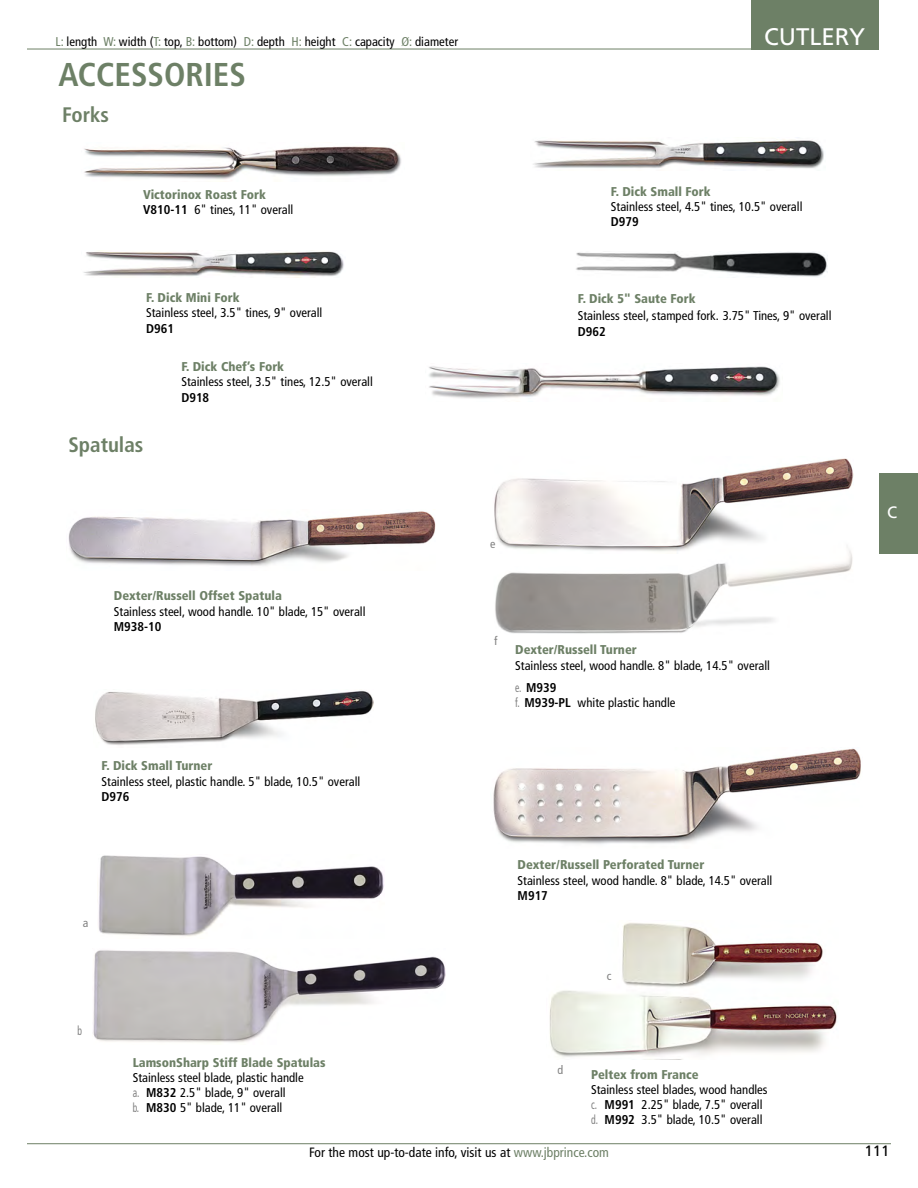
<style>
.page{position:relative;width:918px;height:1188px;background:#fff}
.page>*{position:absolute;margin:0;border:0;box-sizing:border-box;transform-origin:0 0}
.t1{font:700 condensed 33px "Frutiger";color:#6d8066}
.t2{font:24px "Frutiger";color:#fff}
.t3{font:700 condensed 21px "Frutiger";color:#6d8066}
.t4{font:16.5px "Frutiger";color:#fff}
.t5{font:15px "Frutiger";color:#000}
.t6{font:condensed 13.5px "Frutiger";color:#000}
.t7{font:condensed 12.75px/15.3px "Frutiger";color:#000}
.t8{font:900 condensed 12.75px/15.3px "Frutiger";color:#6d8066}
.t9{font:700 condensed 12.75px "Frutiger";color:#000}
.t10{font:condensed 12.75px "Frutiger";color:#808080;scale:.75 1}
.t11{font:condensed 12px "Frutiger";color:#808080}
.s1{color:#6d8066}
.s2{font-weight:700;color:#000}
.s3{font-weight:400;color:#000}
.s4{color:#808080}
.s5{font-weight:700}
</style>
<div class="page">
<hr style="left:27px;top:1143px;width:864px;height:1px;background:#6d8066">
<div style="left:879px;top:473px;width:39px;height:81px;background:#6d8066"></div>
<hr style="left:27px;top:49px;width:762px;height:1px;background:#6d8066">
<div style="left:751px;top:0;width:128px;height:50px;background:#6d8066"></div>
<img style="left:84px;top:146px;width:317px;height:34px">
<img style="left:429px;top:366px;width:351px;height:33px">
<img style="left:533px;top:139px;width:291px;height:30px">
<img style="left:83px;top:250px;width:261px;height:28px">
<img style="left:576px;top:251px;width:252px;height:26px">
<img style="left:68px;top:511px;width:368px;height:55px">
<img style="left:95px;top:691px;width:279px;height:54px">
<img style="left:93px;top:950px;width:352px;height:93px">
<img style="left:98px;top:855px;width:286px;height:82px">
<img style="left:549px;top:923px;width:288px;height:134px">
<img style="left:494px;top:458px;width:359px;height:83px">
<img style="left:495px;top:541px;width:358px;height:93px">
<img style="left:493px;top:748px;width:368px;height:96px">
<p class="t7" style="left:56px;top:35px;width:404px"><span class="s1">L:</span> length <span class="s1">W:</span> width (<span class="s1">T:</span> top, <span class="s1">B:</span> bottom) <span class="s1">D:</span> depth <span class="s1">H:</span> height <span class="s1">C:</span> capacity <span class="s1">Ø:</span> diameter</p>
<h2 class="t2" style="left:764px;top:27px;width:102px">CUTLERY</h2>
<h1 class="t1" style="left:58px;top:61px;width:189px">ACCESSORIES</h1>
<h3 class="t3" style="left:62px;top:106px;width:48px">Forks</h3>
<p class="t8" style="left:143px;top:188px;width:152px">Victorinox Roast Fork<br><span class="s2">V810-11</span> <span class="s3">6" tines, 11" overall</span></p>
<p class="t8" style="left:146px;top:291px;width:95px">F. Dick Mini Fork</p>
<p class="t7" style="left:146px;top:306px;width:178px">Stainless steel, 3.5" tines, 9" overall</p>
<p class="t9" style="left:146px;top:323px;width:29px">D961</p>
<p class="t8" style="left:181px;top:360px;width:104px">F. Dick Chef’s Fork</p>
<p class="t7" style="left:181px;top:375px;width:193px">Stainless steel, 3.5" tines, 12.5" overall</p>
<p class="t9" style="left:181px;top:392px;width:29px">D918</p>
<h3 class="t3" style="left:68px;top:436px;width:77px">Spatulas</h3>
<p class="t8" style="left:114px;top:589px;width:169px">Dexter/Russell Offset Spatula</p>
<p class="t7" style="left:114px;top:604px;width:253px">Stainless steel, wood handle. 10" blade, 15" overall</p>
<p class="t9" style="left:114px;top:621px;width:49px">M938-10</p>
<p class="t8" style="left:102px;top:759px;width:112px">F. Dick Small Turner</p>
<p class="t7" style="left:102px;top:775px;width:260px">Stainless steel, plastic handle. 5" blade, 10.5" overall</p>
<p class="t9" style="left:102px;top:791px;width:29px">D976</p>
<p class="t11" style="left:83px;top:918px;width:7px">a</p>
<p class="t10" style="left:78px;top:1025px;width:8px">b</p>
<p class="t8" style="left:133px;top:1056px;width:194px">LamsonSharp Stiff Blade Spatulas</p>
<p class="t7" style="left:133px;top:1071px;width:173px">Stainless steel blade, plastic handle <span class="s4">a.</span> <span class="s5">M832</span> 2.5" blade, 9" overall<br><span class="s4">b.</span> <span class="s5">M830</span> 5" blade, 11" overall</p>
<p class="t8" style="left:611px;top:185px;width:101px">F. Dick Small Fork</p>
<p class="t7" style="left:611px;top:200px;width:193px">Stainless steel, 4.5" tines, 10.5" overall</p>
<p class="t9" style="left:611px;top:217px;width:29px">D979</p>
<p class="t8" style="left:578px;top:292px;width:119px">F. Dick 5" Saute Fork</p>
<p class="t7" style="left:578px;top:309px;width:255px">Stainless steel, stamped fork. 3.75" Tines, 9" overall</p>
<p class="t9" style="left:578px;top:327px;width:29px">D962</p>
<p class="t11" style="left:490px;top:539px;width:7px">e</p>
<p class="t11" style="left:494px;top:636px;width:5px">f</p>
<p class="t8" style="left:515px;top:643px;width:123px">Dexter/Russell Turner</p>
<p class="t7" style="left:515px;top:655px;width:256px;line-height:22px">Stainless steel, wood handle. 8" blade, 14.5" overall <span class="s4">e.</span> <span class="s5">M939</span></p>
<p class="t7" style="left:515px;top:696px;width:162px"><span class="s4">f.</span> <span class="s5">M939-PL</span> white plastic handle</p>
<p class="t8" style="left:518px;top:858px;width:188px">Dexter/Russell Perforated Turner</p>
<p class="t7" style="left:518px;top:874px;width:256px">Stainless steel, wood handle. 8" blade, 14.5" overall</p>
<p class="t9" style="left:518px;top:891px;width:32px">M917</p>
<p class="t11" style="left:607px;top:971px;width:6px">c</p>
<p class="t11" style="left:557px;top:1065px;width:7px">d</p>
<p class="t8" style="left:591px;top:1068px;width:109px">Peltex from France</p>
<p class="t7" style="left:591px;top:1083px;width:178px">Stainless steel blades, wood handles <span class="s4">c.</span> <span class="s5">M991</span> 2.25" blade, 7.5" overall <span class="s4">d.</span> <span class="s5">M992</span> 3.5" blade, 10.5" overall</p>
<p class="t4" style="left:887px;top:505px;width:12px">C</p>
<p class="t6" style="left:309px;top:1146px;width:301px">For the most up-to-date info, visit us at <span class="s1">www.jbprince.com</span></p>
<p class="t5" style="left:864px;top:1145px;width:27px">111</p>
</div>
